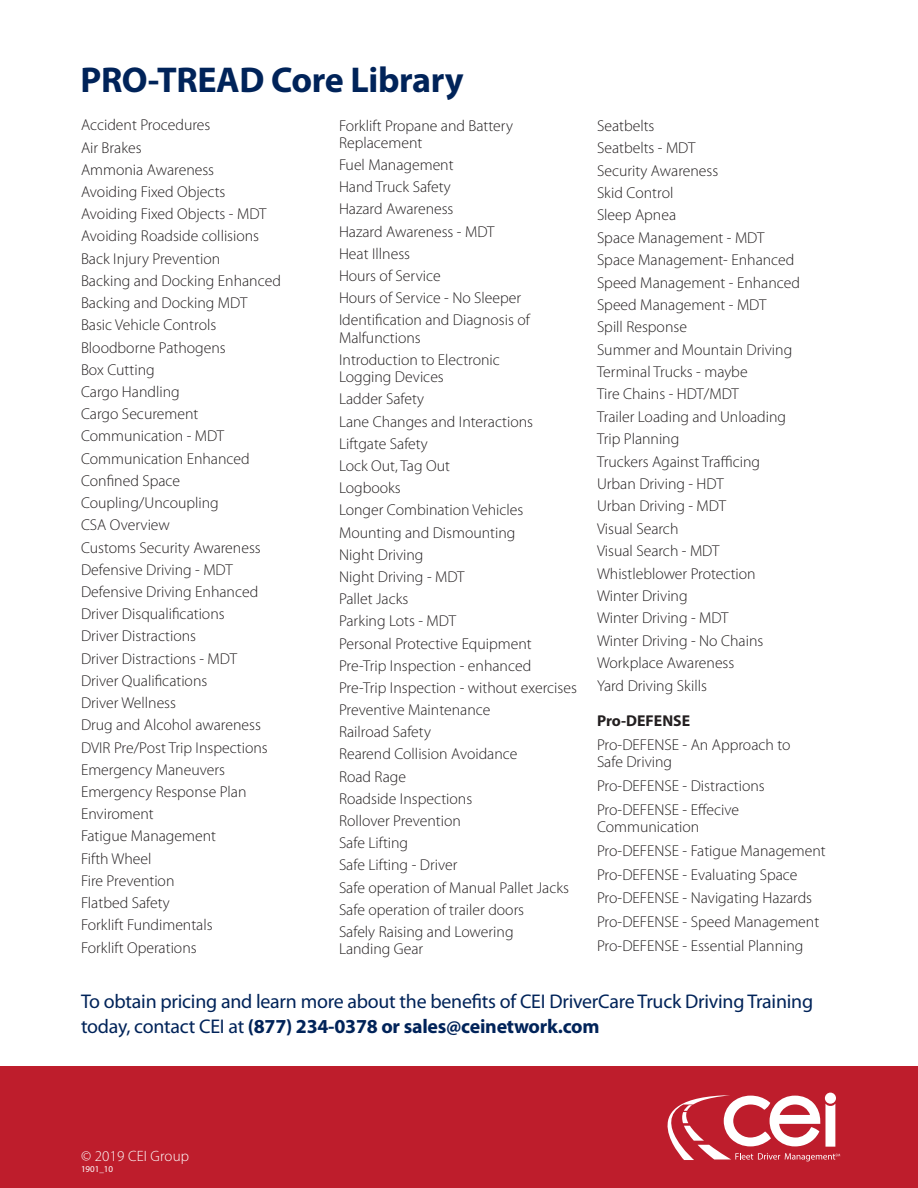
<style>
.page{position:relative;width:918px;height:1188px;background:#fff}
.page>*{position:absolute;margin:0;border:0;box-sizing:border-box;transform-origin:0 0}
.subheads{font:700 36px "Myriad Pro";letter-spacing:-.01em;color:#002359}
.t1{font:19.8px/25.2px "Myriad Pro";letter-spacing:-.01em;color:#002359}
.t2{font:300 15.75px/17.2px "Myriad Pro";color:#231f20}
.t3{font:700 15.75px "Myriad Pro";color:#231f20}
.t4{font:300 15px "Myriad Pro";letter-spacing:.01em;color:#fff}
.t5{font:9px "Myriad Pro";color:#fff}
.s1{font-weight:700}
</style>
<div class="page">
<div style="left:0;top:1066px;width:918px;height:122px;background:#be1d2c"></div>
<div style="left:825px;top:1093px;width:11px;height:11px;background:#fff;border-radius:50%"></div>
<svg style="left:667px;top:1095px;width:173px;height:66px"></svg>
<p class="subheads" style="left:81px;top:59px;width:385px">PRO-TREAD Core Library</p>
<p class="t2" style="left:81px;top:117px;width:131px">Accident Procedures</p>
<p class="t2" style="left:81px;top:139px;width:62px">Air Brakes</p>
<p class="t2" style="left:81px;top:161px;width:135px">Ammonia Awareness</p>
<p class="t2" style="left:81px;top:183px;width:146px">Avoiding Fixed Objects</p>
<p class="t2" style="left:81px;top:206px;width:187px">Avoiding Fixed Objects - MDT</p>
<p class="t2" style="left:81px;top:228px;width:180px">Avoiding Roadside collisions</p>
<p class="t2" style="left:81px;top:250px;width:141px">Back Injury Prevention</p>
<p class="t2" style="left:81px;top:272px;width:201px">Backing and Docking Enhanced</p>
<p class="t2" style="left:81px;top:294px;width:168px">Backing and Docking MDT</p>
<p class="t2" style="left:81px;top:317px;width:137px">Basic Vehicle Controls</p>
<p class="t2" style="left:81px;top:339px;width:146px">Bloodborne Pathogens</p>
<p class="t2" style="left:81px;top:361px;width:75px">Box Cutting</p>
<p class="t2" style="left:81px;top:383px;width:100px">Cargo Handling</p>
<p class="t2" style="left:81px;top:406px;width:119px">Cargo Securement</p>
<p class="t2" style="left:81px;top:428px;width:145px">Communication - MDT</p>
<p class="t2" style="left:81px;top:450px;width:170px">Communication Enhanced</p>
<p class="t2" style="left:81px;top:472px;width:101px">Confined Space</p>
<p class="t2" style="left:81px;top:494px;width:139px">Coupling/Uncoupling</p>
<p class="t2" style="left:81px;top:517px;width:91px">CSA Overview</p>
<p class="t2" style="left:81px;top:539px;width:181px">Customs Security Awareness</p>
<p class="t2" style="left:81px;top:561px;width:153px">Defensive Driving - MDT</p>
<p class="t2" style="left:81px;top:583px;width:179px">Defensive Driving Enhanced</p>
<p class="t2" style="left:81px;top:606px;width:145px">Driver Disqualifications</p>
<p class="t2" style="left:81px;top:628px;width:117px">Driver Distractions</p>
<p class="t2" style="left:81px;top:650px;width:158px">Driver Distractions - MDT</p>
<p class="t2" style="left:81px;top:672px;width:128px">Driver Qualifications</p>
<p class="t2" style="left:81px;top:695px;width:97px">Driver Wellness</p>
<p class="t2" style="left:81px;top:717px;width:181px">Drug and Alcohol awareness</p>
<p class="t2" style="left:81px;top:739px;width:188px">DVIR Pre/Post Trip Inspections</p>
<p class="t2" style="left:81px;top:761px;width:145px">Emergency Maneuvers</p>
<p class="t2" style="left:81px;top:783px;width:167px">Emergency Response Plan</p>
<p class="t2" style="left:81px;top:806px;width:74px">Enviroment</p>
<p class="t2" style="left:81px;top:828px;width:137px">Fatigue Management</p>
<p class="t2" style="left:81px;top:850px;width:72px">Fifth Wheel</p>
<p class="t2" style="left:81px;top:872px;width:95px">Fire Prevention</p>
<p class="t2" style="left:81px;top:895px;width:90px">Flatbed Safety</p>
<p class="t2" style="left:81px;top:917px;width:133px">Forklift Fundimentals</p>
<p class="t2" style="left:81px;top:939px;width:117px">Forklift Operations</p>
<p class="t2" style="left:339px;top:117px;width:175px">Forklift Propane and Battery<br>Replacement</p>
<p class="t2" style="left:339px;top:156px;width:116px">Fuel Management</p>
<p class="t2" style="left:339px;top:179px;width:113px">Hand Truck Safety</p>
<p class="t2" style="left:339px;top:201px;width:116px">Hazard Awareness</p>
<p class="t2" style="left:339px;top:223px;width:157px">Hazard Awareness - MDT</p>
<p class="t2" style="left:339px;top:245px;width:73px">Heat Illness</p>
<p class="t2" style="left:339px;top:267px;width:103px">Hours of Service</p>
<p class="t2" style="left:339px;top:290px;width:184px">Hours of Service - No Sleeper</p>
<p class="t2" style="left:339px;top:312px;width:192px">Identification and Diagnosis of<br>Malfunctions</p>
<p class="t2" style="left:339px;top:351px;width:162px">Introduction to Electronic<br>Logging Devices</p>
<p class="t2" style="left:339px;top:391px;width:87px">Ladder Safety</p>
<p class="t2" style="left:339px;top:413px;width:196px">Lane Changes and Interactions</p>
<p class="t2" style="left:339px;top:435px;width:90px">Liftgate Safety</p>
<p class="t2" style="left:339px;top:457px;width:112px">Lock Out, Tag Out</p>
<p class="t2" style="left:339px;top:480px;width:63px">Logbooks</p>
<p class="t2" style="left:339px;top:502px;width:186px">Longer Combination Vehicles</p>
<p class="t2" style="left:339px;top:524px;width:178px">Mounting and Dismounting</p>
<p class="t2" style="left:339px;top:546px;width:86px">Night Driving</p>
<p class="t2" style="left:339px;top:568px;width:127px">Night Driving - MDT</p>
<p class="t2" style="left:339px;top:591px;width:71px">Pallet Jacks</p>
<p class="t2" style="left:339px;top:613px;width:119px">Parking Lots - MDT</p>
<p class="t2" style="left:339px;top:635px;width:194px">Personal Protective Equipment</p>
<p class="t2" style="left:339px;top:657px;width:194px">Pre-Trip Inspection - enhanced</p>
<p class="t2" style="left:339px;top:679px;width:239px">Pre-Trip Inspection - without exercises</p>
<p class="t2" style="left:339px;top:701px;width:153px">Preventive Maintenance</p>
<p class="t2" style="left:339px;top:724px;width:93px">Railroad Safety</p>
<p class="t2" style="left:339px;top:746px;width:180px">Rearend Collision Avoidance</p>
<p class="t2" style="left:339px;top:768px;width:69px">Road Rage</p>
<p class="t2" style="left:339px;top:790px;width:135px">Roadside Inspections</p>
<p class="t2" style="left:339px;top:812px;width:123px">Rollover Prevention</p>
<p class="t2" style="left:339px;top:835px;width:71px">Safe Lifting</p>
<p class="t2" style="left:339px;top:857px;width:120px">Safe Lifting - Driver</p>
<p class="t2" style="left:339px;top:879px;width:231px">Safe operation of Manual Pallet Jacks</p>
<p class="t2" style="left:339px;top:901px;width:187px">Safe operation of trailer doors</p>
<p class="t2" style="left:339px;top:923px;width:176px">Safely Raising and Lowering<br>Landing Gear</p>
<p class="t2" style="left:597px;top:117px;width:59px">Seatbelts</p>
<p class="t2" style="left:597px;top:140px;width:100px">Seatbelts - MDT</p>
<p class="t2" style="left:597px;top:162px;width:123px">Security Awareness</p>
<p class="t2" style="left:597px;top:184px;width:78px">Skid Control</p>
<p class="t2" style="left:597px;top:207px;width:81px">Sleep Apnea</p>
<p class="t2" style="left:597px;top:229px;width:169px">Space Management - MDT</p>
<p class="t2" style="left:597px;top:252px;width:199px">Space Management- Enhanced</p>
<p class="t2" style="left:597px;top:274px;width:205px">Speed Management - Enhanced</p>
<p class="t2" style="left:597px;top:296px;width:171px">Speed Management - MDT</p>
<p class="t2" style="left:597px;top:319px;width:91px">Spill Response</p>
<p class="t2" style="left:597px;top:341px;width:197px">Summer and Mountain Driving</p>
<p class="t2" style="left:597px;top:363px;width:152px">Terminal Trucks - maybe</p>
<p class="t2" style="left:597px;top:386px;width:143px">Tire Chains - HDT/MDT</p>
<p class="t2" style="left:597px;top:408px;width:191px">Trailer Loading and Unloading</p>
<p class="t2" style="left:597px;top:431px;width:84px">Trip Planning</p>
<p class="t2" style="left:597px;top:453px;width:165px">Truckers Against Trafficing</p>
<p class="t2" style="left:597px;top:475px;width:128px">Urban Driving - HDT</p>
<p class="t2" style="left:597px;top:498px;width:131px">Urban Driving - MDT</p>
<p class="t2" style="left:597px;top:520px;width:83px">Visual Search</p>
<p class="t2" style="left:597px;top:543px;width:124px">Visual Search - MDT</p>
<p class="t2" style="left:597px;top:565px;width:160px">Whistleblower Protection</p>
<p class="t2" style="left:597px;top:587px;width:92px">Winter Driving</p>
<p class="t2" style="left:597px;top:610px;width:133px">Winter Driving - MDT</p>
<p class="t2" style="left:597px;top:632px;width:168px">Winter Driving - No Chains</p>
<p class="t2" style="left:597px;top:655px;width:139px">Workplace Awareness</p>
<p class="t2" style="left:597px;top:677px;width:111px">Yard Driving Skills</p>
<p class="t3" style="left:597px;top:712px;width:95px">Pro-DEFENSE</p>
<p class="t2" style="left:597px;top:736px;width:195px">Pro-DEFENSE - An Approach to<br>Safe Driving</p>
<p class="t2" style="left:597px;top:777px;width:169px">Pro-DEFENSE - Distractions</p>
<p class="t2" style="left:597px;top:801px;width:144px">Pro-DEFENSE - Effecive<br>Communication</p>
<p class="t2" style="left:597px;top:842px;width:230px">Pro-DEFENSE - Fatigue Management</p>
<p class="t2" style="left:597px;top:866px;width:202px">Pro-DEFENSE - Evaluating Space</p>
<p class="t2" style="left:597px;top:890px;width:217px">Pro-DEFENSE - Navigating Hazards</p>
<p class="t2" style="left:597px;top:914px;width:224px">Pro-DEFENSE - Speed Management</p>
<p class="t2" style="left:597px;top:937px;width:208px">Pro-DEFENSE - Essential Planning</p>
<p class="t1" style="left:81px;top:989px;width:734px">To obtain pricing and learn more about the benefits of CEI DriverCare Truck Driving Training today, contact CEI at <span class="s1">(877) 234-0378 or sales@ceinetwork.com</span></p>
<p class="t4" style="left:81px;top:1148px;width:110px">© 2019 CEI Group</p>
<p class="t5" style="left:81px;top:1164px;width:34px">1901_10</p>
</div>
